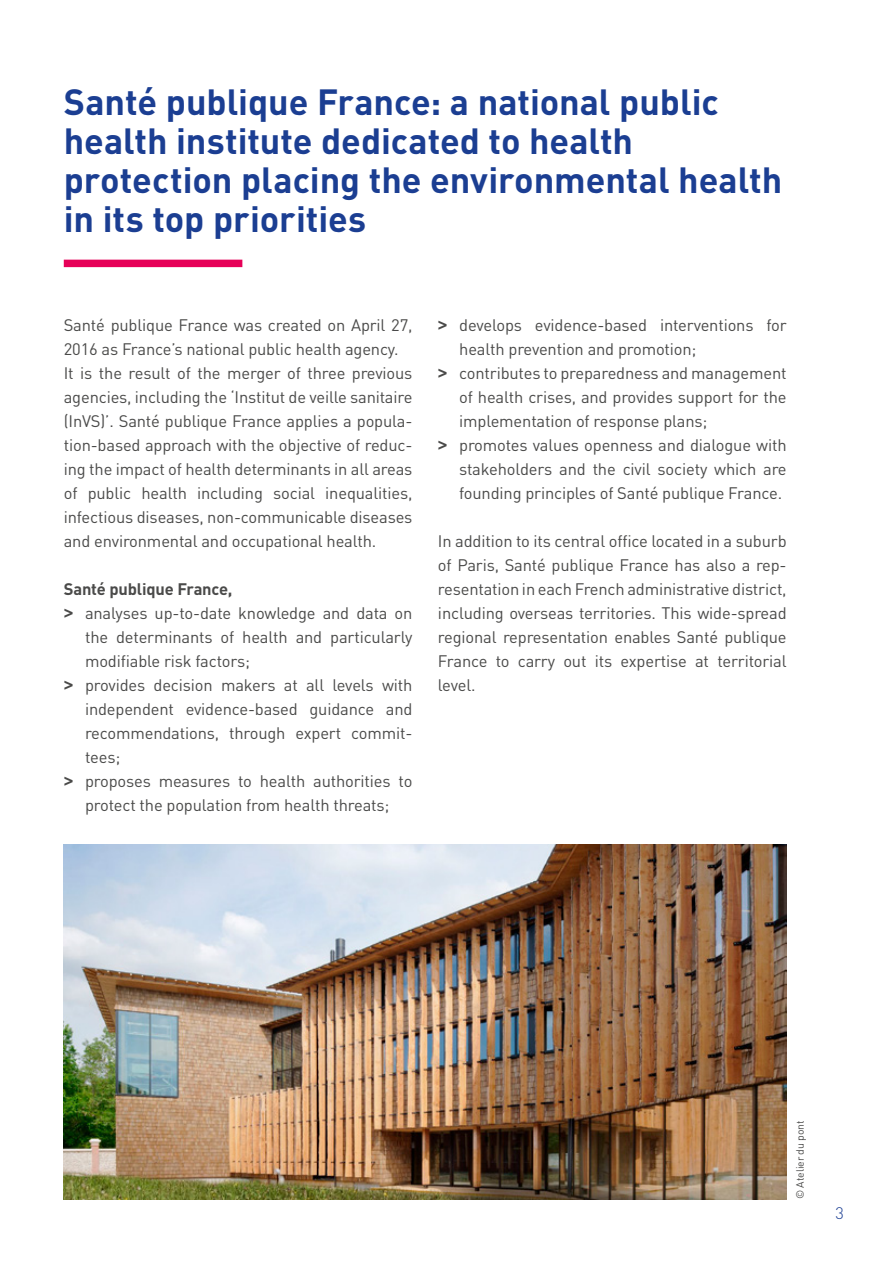
<style>
.page{position:relative;width:893px;height:1263px;background:#fff}
.page>*{position:absolute;margin:0;border:0;box-sizing:border-box;transform-origin:0 0}
.t1{font:700 36px/39px "DIN";color:#1b3e92}
.t2{font:16.5px/24px "DIN";letter-spacing:-.01em;color:#4a4a49}
.t3{font:700 16.5px "DIN";letter-spacing:-.01em;color:#4a4a49}
.t4{font:300 16.5px "DIN";color:#1b3e92}
.t5{font:10.5px "DIN";letter-spacing:-.01em;color:#4a4a49}
.s1{font-family:"Arial";font-weight:700}
</style>
<div class="page">
<div style="left:64px;top:260px;width:178px;height:7px;background:#e60058"></div>
<img style="left:64px;top:845px;width:723px;height:354px">
<h1 class="t1" style="left:64px;top:81px;width:720px">Santé publique France: a national public health institute dedicated to health protection placing the environmental health in its top priorities</h1>
<p class="t2" style="left:64px;top:312px;width:350px">Santé publique France was created on April 27, 2016 as France’s national public health agency.<br>It is the result of the merger of three previous agencies, including the ‘Institut de veille sanitaire (InVS)’. Santé publique France applies a popula&shy;tion-based approach with the objective of reduc&shy;ing the impact of health determinants in all areas of public health including social inequalities, infectious diseases, non-communicable diseases and environmental and occupational health.</p>
<p class="t3" style="left:64px;top:578px;width:170px">Santé publique France,</p>
<p class="t2" style="left:64px;top:600px;width:350px"><span class="s1">&gt;</span> analyses up-to-date knowledge and data on</p>
<p class="t2" style="left:85px;top:624px;width:329px">the determinants of health and particularly</p>
<p class="t2" style="left:85px;top:648px;width:166px">modifiable risk factors;</p>
<p class="t2" style="left:64px;top:672px;width:350px"><span class="s1">&gt;</span> provides decision makers at all levels with</p>
<p class="t2" style="left:85px;top:696px;width:329px">independent evidence-based guidance and</p>
<p class="t2" style="left:85px;top:720px;width:329px">recommendations, through expert commit-</p>
<p class="t2" style="left:85px;top:744px;width:37px">tees;</p>
<p class="t2" style="left:64px;top:768px;width:350px"><span class="s1">&gt;</span> proposes measures to health authorities to</p>
<p class="t2" style="left:85px;top:792px;width:306px">protect the population from health threats;</p>
<p class="t2" style="left:438px;top:312px;width:350px"><span class="s1">&gt;</span> develops evidence-based interventions for</p>
<p class="t2" style="left:459px;top:336px;width:239px">health prevention and promotion;</p>
<p class="t2" style="left:438px;top:360px;width:350px"><span class="s1">&gt;</span> contributes to preparedness and management</p>
<p class="t2" style="left:459px;top:384px;width:329px">of health crises, and provides support for the</p>
<p class="t2" style="left:459px;top:408px;width:250px">implementation of response plans;</p>
<p class="t2" style="left:438px;top:432px;width:350px"><span class="s1">&gt;</span> promotes values openness and dialogue with</p>
<p class="t2" style="left:459px;top:456px;width:329px">stakeholders and the civil society which are</p>
<p class="t2" style="left:459px;top:480px;width:324px">founding principles of Santé publique France.</p>
<p class="t2" style="left:438px;top:528px;width:350px;text-align:justify">In addition to its central office located in a suburb of Paris, Santé publique France has also a rep&shy;resentation in each French administrative district, including overseas territories. This wide-spread regional representation enables Santé publique France to carry out its expertise at territorial level.</p>
<p class="t5" style="left:793px;top:1199px;width:80px;rotate:-90deg">© Atelier du pont</p>
<p class="t4" style="left:836px;top:1202px;width:10px">3</p>
</div>
